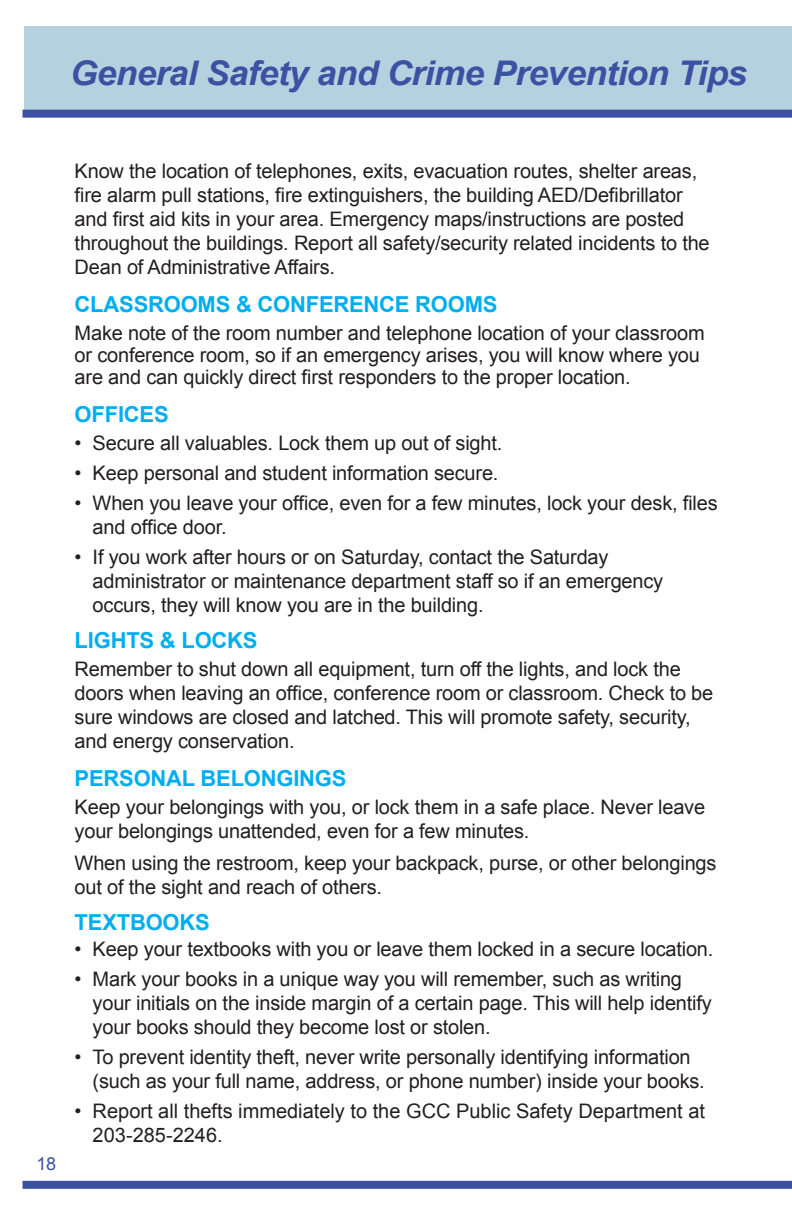
<style>
.page{position:relative;width:792px;height:1224px;background:#fff}
.page>*{position:absolute;margin:0;border:0;box-sizing:border-box;transform-origin:0 0}
.t1{font:italic 700 34px "Arial";letter-spacing:-.02em;color:#3b52a2;scale:1.04 1}
.t2{font:700 22px "Arial";letter-spacing:-.01em;color:#00aeef}
.t3{font:20px/24px "Arial";letter-spacing:-.01em;color:#231f20}
.t4{font:18px "Arial";color:#3b52a2}
</style>
<div class="page">
<div style="left:24px;top:26px;width:768px;height:83px;background:#b5d0df"></div>
<div style="left:23px;top:110px;width:769px;height:8px;background:#3b52a2"></div>
<div style="left:23px;top:1181px;width:769px;height:8px;background:#3b52a2"></div>
<p class="t1" style="left:70px;top:50px;width:653px">General Safety and Crime Prevention Tips</p>
<p class="t4" style="left:36px;top:1151px;width:21px">18</p>
<p class="t3" style="left:75px;top:159px;width:637px">Know the location of telephones, exits, evacuation routes, shelter areas, fire alarm pull stations, fire extinguishers, the building AED/Defibrillator and first aid kits in your area. Emergency maps/instructions are posted throughout the buildings. Report all safety/security related incidents to the Dean of Administrative Affairs.</p>
<p class="t2" style="left:75px;top:290px;width:424px">CLASSROOMS &amp; CONFERENCE ROOMS</p>
<p class="t3" style="left:75px;top:322px;width:632px;line-height:22px">Make note of the room number and telephone location of your classroom or conference room, so if an emergency arises, you will know where you are and can quickly direct first responders to the proper location.</p>
<p class="t2" style="left:75px;top:400px;width:96px">OFFICES</p>
<p class="t3" style="left:75px;top:431px;width:429px">• Secure all valuables. Lock them up out of sight.</p>
<p class="t3" style="left:75px;top:461px;width:425px">• Keep personal and student information secure.</p>
<p class="t3" style="left:93px;top:491px;width:627px;text-indent:-18px">• When you leave your office, even for a few minutes, lock your desk, files and office door.</p>
<p class="t3" style="left:93px;top:545px;width:572px;text-indent:-18px">• If you work after hours or on Saturday, contact the Saturday administrator or maintenance department staff so if an emergency occurs, they will know you are in the building.</p>
<p class="t2" style="left:75px;top:626px;width:184px">LIGHTS &amp; LOCKS</p>
<p class="t3" style="left:75px;top:657px;width:640px">Remember to shut down all equipment, turn off the lights, and lock the doors when leaving an office, conference room or classroom. Check to be sure windows are closed and latched. This will promote safety, security, and energy conservation.</p>
<p class="t2" style="left:75px;top:764px;width:273px">PERSONAL BELONGINGS</p>
<p class="t3" style="left:75px;top:795px;width:632px">Keep your belongings with you, or lock them in a safe place. Never leave your belongings unattended, even for a few minutes.</p>
<p class="t3" style="left:75px;top:851px;width:643px">When using the restroom, keep your backpack, purse, or other belongings out of the sight and reach of others.</p>
<p class="t2" style="left:75px;top:908px;width:137px">TEXTBOOKS</p>
<p class="t3" style="left:75px;top:937px;width:640px">• Keep your textbooks with you or leave them locked in a secure location.</p>
<p class="t3" style="left:93px;top:967px;width:621px;text-indent:-18px">• Mark your books in a unique way you will remember, such as writing your initials on the inside margin of a certain page. This will help identify your books should they become lost or stolen.</p>
<p class="t3" style="left:93px;top:1045px;width:614px;text-indent:-18px">• To prevent identity theft, never write personally identifying information (such as your full name, address, or phone number) inside your books.</p>
<p class="t3" style="left:93px;top:1099px;width:614px;text-indent:-18px">• Report all thefts immediately to the GCC Public Safety Department at<br>203-285-2246.</p>
</div>
